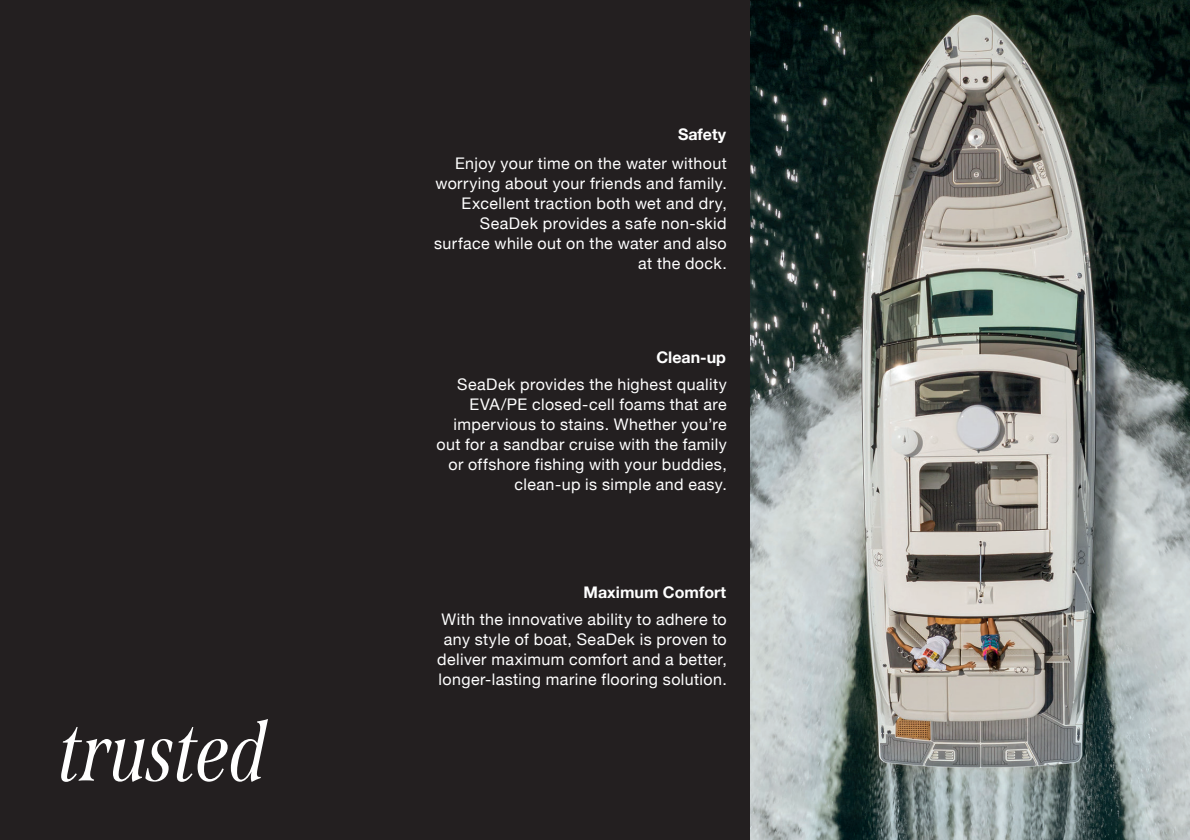
<style>
.page{position:relative;width:1190px;height:840px;background:#231f20}
.page>*{position:absolute;margin:0;border:0;box-sizing:border-box;transform-origin:0 0}
.t1{font:italic 84px "FONTSPRINGDEMO Span Cond";color:#fff}
.t2{font:16px/20px "Helvetica Neue";letter-spacing:.025em;color:#fff;text-align:right}
.t3{font:700 16px "Helvetica Neue";color:#fff}
</style>
<div class="page">
<img style="left:750px;top:0;width:440px;height:840px">
<h1 class="t1" style="left:62px;top:719px;width:209px">trusted</h1>
<p class="t3" style="left:678px;top:120px;width:50px">Safety</p>
<p class="t2" style="left:434px;top:152px;width:294px">Enjoy your time on the water without worrying about your friends and family.<br>Excellent traction both wet and dry,<br>SeaDek provides a safe non-skid surface while out on the water and also at the dock.</p>
<p class="t3" style="left:656px;top:343px;width:71px">Clean-up</p>
<p class="t2" style="left:436px;top:374px;width:292px">SeaDek provides the highest quality EVA/PE closed-cell foams that are impervious to stains. Whether you’re out for a sandbar cruise with the family or offshore fishing with your buddies, clean-up is simple and easy.</p>
<p class="t3" style="left:584px;top:578px;width:144px">Maximum Comfort</p>
<p class="t2" style="left:437px;top:609px;width:291px;text-align:center">With the innovative ability to adhere to any style of boat, SeaDek is proven to deliver maximum comfort and a better, longer-lasting marine flooring solution.</p>
</div>
